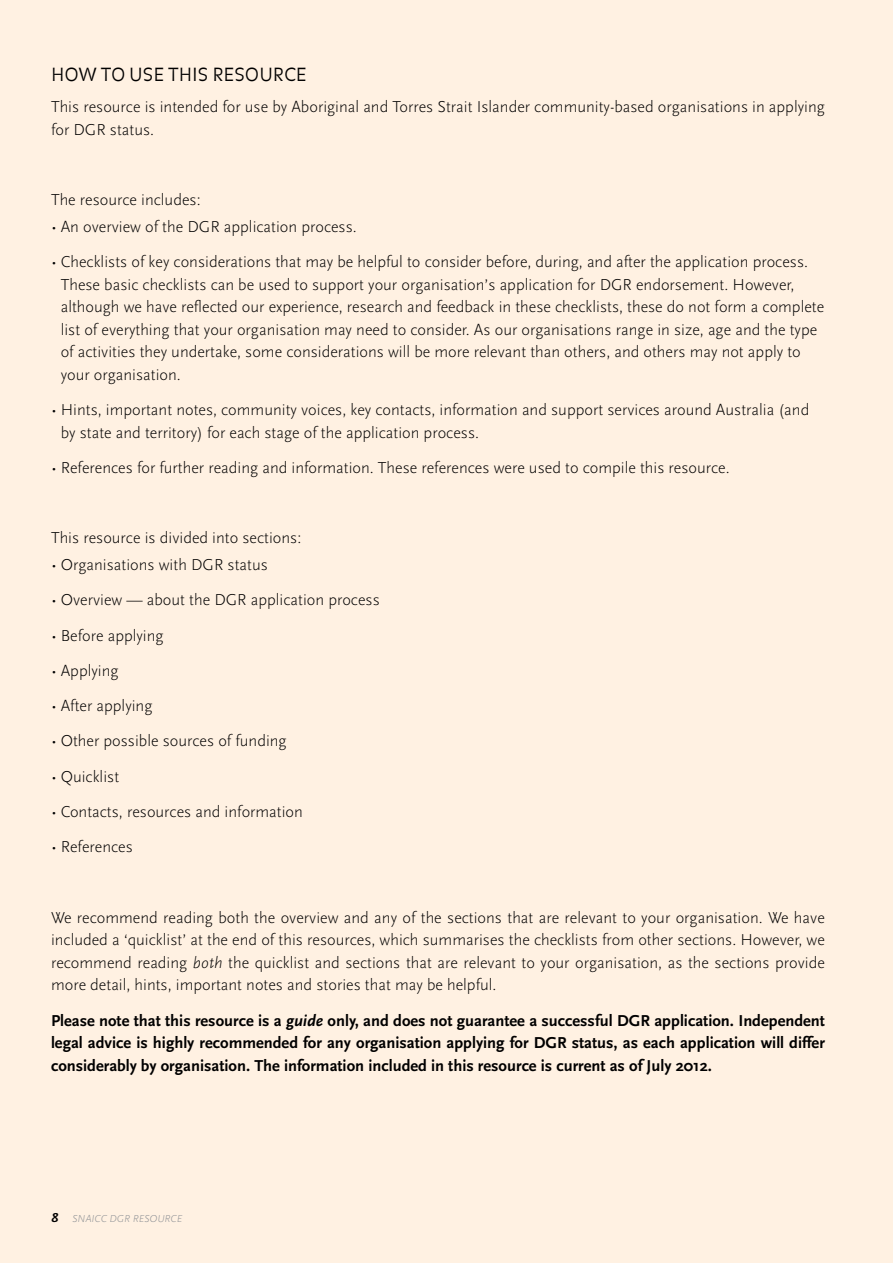
<style>
.page{position:relative;width:893px;height:1263px;background:#fff1e2}
.page>*{position:absolute;margin:0;border:0;box-sizing:border-box;transform-origin:0 0}
.t1{font:300 18px "Balance";color:#000}
.t2{font:300 16.5px/22.5px "Scala Sans";color:#000}
.t3{font:700 16.5px/22.5px "Scala Sans";color:#000;text-align:justify}
.t4{font:italic 300 10.5px "Scala Sans";color:#939598}
.s1{font-style:italic}
.s2{font-weight:700;font-size:13.5px;color:#000}
</style>
<div class="page">
<p class="t1" style="left:51px;top:64px;width:257px">HOW TO USE THIS RESOURCE</p>
<p class="t2" style="left:51px;top:96px;width:775px">This resource is intended for use by Aboriginal and Torres Strait Islander community-based organisations in applying for DGR status.</p>
<p class="t2" style="left:51px;top:189px;width:151px">The resource includes:</p>
<p class="t2" style="left:51px;top:216px;width:307px">• An overview of the DGR application process.</p>
<p class="t2" style="left:61px;top:251px;width:765px;text-indent:-10px">• Checklists of key considerations that may be helpful to consider before, during, and after the application process.<br>These basic checklists can be used to support your organisation’s application for DGR endorsement. However, although we have reflected our experience, research and feedback in these checklists, these do not form a complete list of everything that your organisation may need to consider. As our organisations range in size, age and the type of activities they undertake, some considerations will be more relevant than others, and others may not apply to your organisation.</p>
<p class="t2" style="left:61px;top:399px;width:750px;text-indent:-10px">• Hints, important notes, community voices, key contacts, information and support services around Australia (and by state and territory) for each stage of the application process.</p>
<p class="t2" style="left:51px;top:456px;width:680px">• References for further reading and information. These references were used to compile this resource.</p>
<p class="t2" style="left:51px;top:527px;width:252px">This resource is divided into sections:</p>
<p class="t2" style="left:51px;top:554px;width:218px">• Organisations with DGR status</p>
<p class="t2" style="left:51px;top:589px;width:330px">• Overview — about the DGR application process</p>
<p class="t2" style="left:51px;top:624px;width:114px">• Before applying</p>
<p class="t2" style="left:51px;top:660px;width:69px">• Applying</p>
<p class="t2" style="left:51px;top:695px;width:103px">• After applying</p>
<p class="t2" style="left:51px;top:730px;width:237px">• Other possible sources of funding</p>
<p class="t2" style="left:51px;top:765px;width:70px">• Quicklist</p>
<p class="t2" style="left:51px;top:801px;width:253px">• Contacts, resources and information</p>
<p class="t2" style="left:51px;top:836px;width:83px">• References</p>
<p class="t2" style="left:51px;top:906px;width:775px;text-align:justify">We recommend reading both the overview and any of the sections that are relevant to your organisation. We have included a ‘quicklist’ at the end of this resources, which summarises the checklists from other sections. However, we recommend reading <span class="s1">BOTH</span> the quicklist and sections that are relevant to your organisation, as the sections provide more detail, hints, important notes and stories that may be helpful.</p>
<p class="t3" style="left:51px;top:1009px;width:775px">Please note that this resource is a <span class="s1">guide</span> only, and does not guarantee a successful DGR application. Independent legal advice is highly recommended for any organisation applying for DGR status, as each application will differ considerably by organisation. The information included in this resource is current as of July 2012.</p>
<p class="t4" style="left:51px;top:1213px;width:121px"><span class="s2">8</span> SNAICC DGR RESOURCE</p>
</div>
